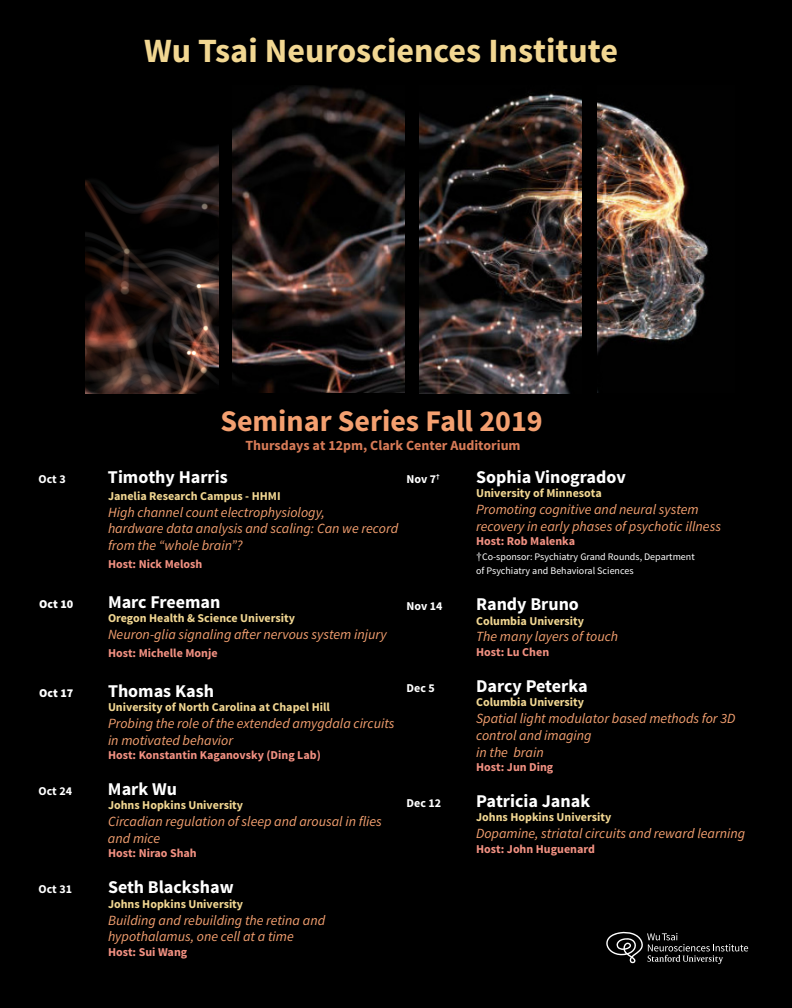
<style>
.page{position:relative;width:792px;height:1008px;background:#000}
.page>*{position:absolute;margin:0;border:0;box-sizing:border-box;transform-origin:0 0}
.t1{font:700 34px "Source Sans Pro";color:#f2d792}
.t2{font:700 30px "Source Sans Pro";color:#f4a070}
.t3{font:700 18px "Source Sans Pro";color:#fff}
.t4{font:italic 14px/16.8px "Source Sans Pro";color:#f4a070}
.t5{font:700 14px "Source Sans Pro";color:#d77b57}
.t6{font:700 12px "Source Sans Pro";color:#f2d792}
.t7{font:700 12px "Source Sans Pro";color:#f29182}
.t8{font:700 12px "Source Sans Pro";color:#fff}
.t9{font:900 12px "Source Sans Pro";color:#fff}
.t10{font:10px "Source Sans Pro";color:#fff}
.s1{font-family:"Minion Pro";font-size:12px}
</style>
<div class="page">
<img style="left:85px;top:146px;width:133px;height:247px">
<img style="left:233px;top:85px;width:171px;height:308px">
<img style="left:420px;top:92px;width:162px;height:301px">
<img style="left:598px;top:102px;width:111px;height:291px">
<svg style="left:606px;top:932px;width:142px;height:32px"></svg>
<p class="t1" style="left:144px;top:28px;width:475px">Wu Tsai Neurosciences Institute</p>
<p class="t2" style="left:220px;top:401px;width:324px">Seminar Series Fall 2019</p>
<p class="t5" style="left:245px;top:436px;width:277px">Thursdays at 12pm, Clark Center Auditorium</p>
<p class="t8" style="left:38px;top:471px;width:29px">Oct 3</p>
<p class="t3" style="left:108px;top:465px;width:121px">Timothy Harris</p>
<p class="t6" style="left:108px;top:488px;width:174px">Janelia Research Campus - HHMI</p>
<p class="t4" style="left:108px;top:504px;width:218px">High channel count electrophysiology,</p>
<p class="t4" style="left:108px;top:520px;width:292px">hardware data analysis and scaling: Can we record from the “whole brain”?</p>
<p class="t7" style="left:108px;top:557px;width:96px">Host: Nick Melosh</p>
<p class="t9" style="left:39px;top:596px;width:36px">Oct 10</p>
<p class="t3" style="left:108px;top:590px;width:114px">Marc Freeman</p>
<p class="t6" style="left:108px;top:611px;width:188px">Oregon Health &amp; Science University</p>
<p class="t4" style="left:108px;top:626px;width:280px">Neuron-glia signaling after nervous system injury</p>
<p class="t7" style="left:108px;top:645px;width:111px">Host: Michelle Monje</p>
<p class="t9" style="left:39px;top:685px;width:36px">Oct 17</p>
<p class="t3" style="left:108px;top:679px;width:107px">Thomas Kash</p>
<p class="t6" style="left:108px;top:699px;width:223px">University of North Carolina at Chapel Hill</p>
<p class="t4" style="left:108px;top:715px;width:288px">Probing the role of the extended amygdala circuits in motivated behavior</p>
<p class="t7" style="left:108px;top:747px;width:214px">Host: Konstantin Kaganovsky (Ding Lab)</p>
<p class="t8" style="left:38px;top:783px;width:35px">Oct 24</p>
<p class="t3" style="left:108px;top:777px;width:70px">Mark Wu</p>
<p class="t6" style="left:108px;top:798px;width:137px">Johns Hopkins University</p>
<p class="t4" style="left:108px;top:813px;width:275px">Circadian regulation of sleep and arousal in flies and mice</p>
<p class="t7" style="left:108px;top:846px;width:90px">Host: Nirao Shah</p>
<p class="t8" style="left:38px;top:882px;width:35px">Oct 31</p>
<p class="t3" style="left:108px;top:876px;width:127px">Seth Blackshaw</p>
<p class="t6" style="left:108px;top:896px;width:137px">Johns Hopkins University</p>
<p class="t4" style="left:108px;top:912px;width:219px">Building and rebuilding the retina and</p>
<p class="t4" style="left:108px;top:928px;width:187px">hypothalamus, one cell at a time</p>
<p class="t7" style="left:108px;top:944px;width:81px">Host: Sui Wang</p>
<p class="t8" style="left:407px;top:471px;width:35px">Nov 7<sup>†</sup></p>
<p class="t3" style="left:476px;top:465px;width:151px">Sophia Vinogradov</p>
<p class="t6" style="left:476px;top:486px;width:127px">University of Minnesota</p>
<p class="t4" style="left:476px;top:501px;width:224px">Promoting cognitive and neural system</p>
<p class="t4" style="left:476px;top:518px;width:246px">recovery in early phases of psychotic illness</p>
<p class="t7" style="left:476px;top:534px;width:100px">Host: Rob Malenka</p>
<p class="t10" style="left:476px;top:550px;width:220px"><span class="s1">†</span>Co-sponsor: Psychiatry Grand Rounds, Department</p>
<p class="t10" style="left:476px;top:565px;width:159px">of Psychiatry and Behavioral Sciences</p>
<p class="t8" style="left:407px;top:599px;width:37px">Nov 14</p>
<p class="t3" style="left:476px;top:593px;width:104px">Randy Bruno</p>
<p class="t6" style="left:476px;top:613px;width:109px">Columbia University</p>
<p class="t4" style="left:476px;top:628px;width:144px">The many layers of touch</p>
<p class="t7" style="left:476px;top:644px;width:75px">Host: Lu Chen</p>
<p class="t8" style="left:407px;top:680px;width:30px">Dec 5</p>
<p class="t3" style="left:476px;top:674px;width:113px">Darcy Peterka</p>
<p class="t6" style="left:476px;top:695px;width:109px">Columbia University</p>
<p class="t4" style="left:476px;top:710px;width:261px">Spatial light modulator based methods for 3D</p>
<p class="t4" style="left:476px;top:727px;width:117px">control and imaging</p>
<p class="t4" style="left:476px;top:744px;width:69px">in the brain</p>
<p class="t7" style="left:476px;top:759px;width:79px">Host: Jun Ding</p>
<p class="t8" style="left:407px;top:795px;width:36px">Dec 12</p>
<p class="t3" style="left:476px;top:789px;width:116px">Patricia Janak</p>
<p class="t6" style="left:476px;top:810px;width:137px">Johns Hopkins University</p>
<p class="t4" style="left:476px;top:825px;width:271px">Dopamine, striatal circuits and reward learning</p>
<p class="t7" style="left:476px;top:841px;width:120px">Host: John Huguenard</p>
</div>
